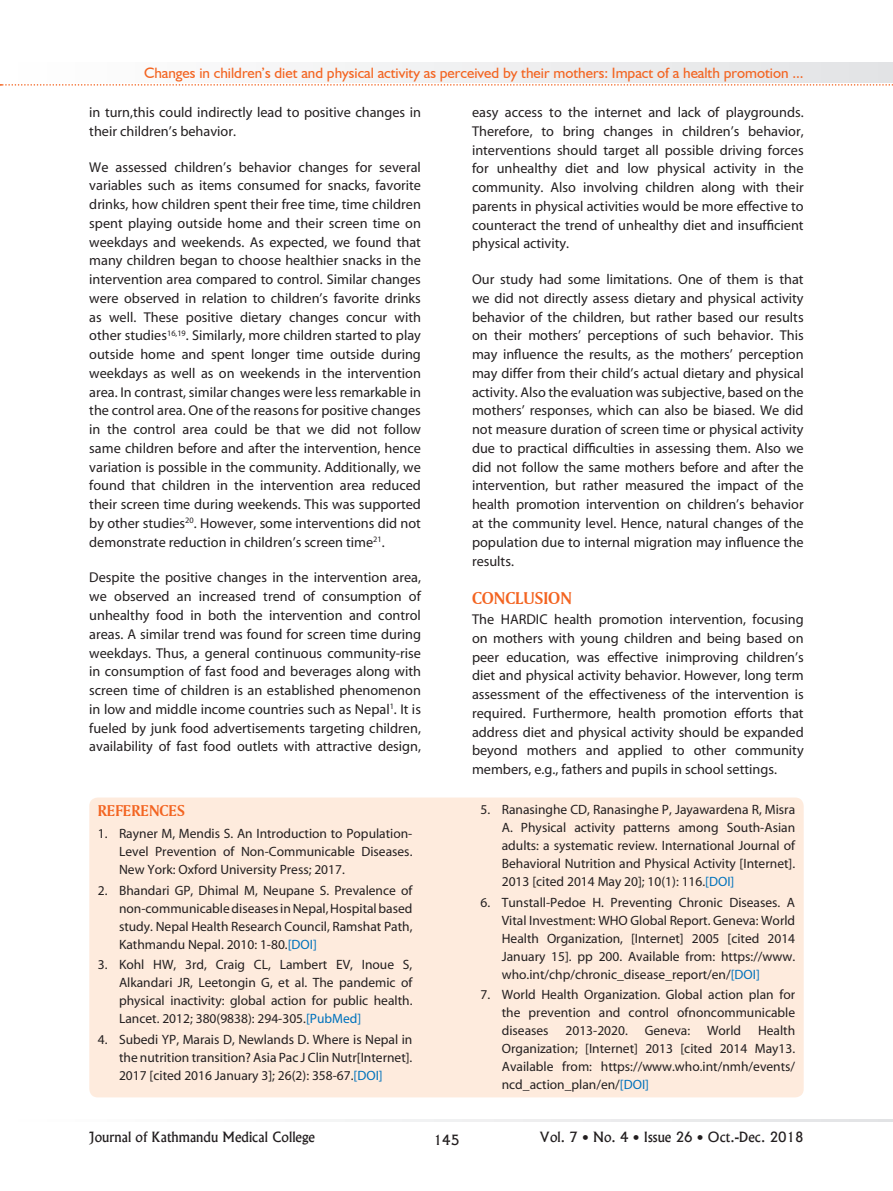
<style>
.page{position:relative;width:893px;height:1191px;background:#fff}
.page>*{position:absolute;margin:0;border:0;box-sizing:border-box;transform-origin:0 0}
.t1{font:18px "Amerigo BT Bold A";color:#f36421}
.t2{font:16.5px "Amerigo BT Bold A";color:#f36421}
.t3{font:15px "Humanist 521 BT";color:#f36421}
.t4{font:14.25px/18.8px "Myriad";color:#231f20;text-align:justify}
.t5{font:13.5px/18px "Myriad";color:#231f20;text-align:justify}
.t6{font:13.5px "Alaska";color:#231f20}
.s1{color:#0072bc}
</style>
<div class="page">
<svg style="left:313px;top:1119px;width:580px;height:2px"></svg>
<svg style="left:0;top:63px;width:893px;height:23px"></svg>
<div style="left:89px;top:797px;width:715px;height:300px;background:#feebdd;border-radius:9px"></div>
<p class="t3" style="left:144px;top:63px;width:661px">Changes in children’s diet and physical activity as perceived by their mothers: Impact of a health promotion ...</p>
<p class="t4" style="left:89px;top:103px;width:333px">in turn,this could indirectly lead to positive changes in their children’s behavior.</p>
<p class="t4" style="left:89px;top:158px;width:333px">We assessed children’s behavior changes for several variables such as items consumed for snacks, favorite drinks, how children spent their free time, time children spent playing outside home and their screen time on weekdays and weekends. As expected, we found that many children began to choose healthier snacks in the intervention area compared to control. Similar changes were observed in relation to children’s favorite drinks as well. These positive dietary changes concur with other studies<sup>16,19</sup>. Similarly, more children started to play outside home and spent longer time outside during weekdays as well as on weekends in the intervention area. In contrast, similar changes were less remarkable in the control area. One of the reasons for positive changes in the control area could be that we did not follow same children before and after the intervention, hence variation is possible in the community. Additionally, we found that children in the intervention area reduced their screen time during weekends. This was supported by other studies<sup>20</sup>. However, some interventions did not demonstrate reduction in children’s screen time<sup>21</sup>.</p>
<p class="t4" style="left:89px;top:569px;width:333px">Despite the positive changes in the intervention area, we observed an increased trend of consumption of unhealthy food in both the intervention and control areas. A similar trend was found for screen time during weekdays. Thus, a general continuous community-rise in consumption of fast food and beverages along with screen time of children is an established phenomenon in low and middle income countries such as Nepal<sup>1</sup>. It is fueled by junk food advertisements targeting children, availability of fast food outlets with attractive design,</p>
<p class="t2" style="left:98px;top:801px;width:89px">REFERENCES</p>
<p class="t5" style="left:119px;top:825px;width:295px;text-indent:-21px">1. Rayner M, Mendis S. An Introduction to Population-Level Prevention of Non-Communicable Diseases.<br>New York: Oxford University Press; 2017.</p>
<p class="t5" style="left:119px;top:882px;width:295px;text-indent:-21px">2. Bhandari GP, Dhimal M, Neupane S. Prevalence of non-communicable diseases in Nepal, Hospital based study. Nepal Health Research Council, Ramshat Path, Kathmandu Nepal. 2010: 1-80.<span class="s1">[DOI]</span></p>
<p class="t5" style="left:119px;top:956px;width:295px;text-indent:-21px">3. Kohl HW, 3rd, Craig CL, Lambert EV, Inoue S, Alkandari JR, Leetongin G, et al. The pandemic of physical inactivity: global action for public health.<br>Lancet. 2012; 380(9838): 294-305.<span class="s1">[PubMed]</span></p>
<p class="t5" style="left:119px;top:1031px;width:295px;text-indent:-21px">4. Subedi YP, Marais D, Newlands D. Where is Nepal in the nutrition transition? Asia Pac J Clin Nutr[Internet].<br>2017 [cited 2016 January 3]; 26(2): 358-67.<span class="s1">[DOI]</span></p>
<p class="t4" style="left:472px;top:103px;width:333px">easy access to the internet and lack of playgrounds.<br>Therefore, to bring changes in children’s behavior, interventions should target all possible driving forces for unhealthy diet and low physical activity in the community. Also involving children along with their parents in physical activities would be more effective to counteract the trend of unhealthy diet and insufficient physical activity.</p>
<p class="t4" style="left:472px;top:271px;width:333px">Our study had some limitations. One of them is that we did not directly assess dietary and physical activity behavior of the children, but rather based our results on their mothers’ perceptions of such behavior. This may influence the results, as the mothers’ perception may differ from their child’s actual dietary and physical activity. Also the evaluation was subjective, based on the mothers’ responses, which can also be biased. We did not measure duration of screen time or physical activity due to practical difficulties in assessing them. Also we did not follow the same mothers before and after the intervention, but rather measured the impact of the health promotion intervention on children’s behavior at the community level. Hence, natural changes of the population due to internal migration may influence the results.</p>
<p class="t1" style="left:472px;top:587px;width:101px">CONCLUSION</p>
<p class="t4" style="left:472px;top:610px;width:333px">The HARDIC health promotion intervention, focusing on mothers with young children and being based on peer education, was effective inimproving children’s diet and physical activity behavior. However, long term assessment of the effectiveness of the intervention is required. Furthermore, health promotion efforts that address diet and physical activity should be expanded beyond mothers and applied to other community members, e.g., fathers and pupils in school settings.</p>
<p class="t5" style="left:502px;top:801px;width:295px;text-indent:-21px">5. Ranasinghe CD, Ranasinghe P, Jayawardena R, Misra A. Physical activity patterns among South-Asian adults: a systematic review. International Journal of Behavioral Nutrition and Physical Activity [Internet].<br>2013 [cited 2014 May 20]; 10(1): 116.<span class="s1">[DOI]</span></p>
<p class="t5" style="left:502px;top:893px;width:295px;text-indent:-21px">6. Tunstall-Pedoe H. Preventing Chronic Diseases. A Vital Investment: WHO Global Report. Geneva: World Health Organization, [Internet] 2005 [cited 2014<br>January 15]. pp 200. Available from: https://www. who.int/chp/chronic_disease_report/en/<span class="s1">[DOI]</span></p>
<p class="t5" style="left:502px;top:986px;width:295px;text-indent:-21px">7. World Health Organization. Global action plan for the prevention and control ofnoncommunicable diseases 2013-2020. Geneva: World Health Organization; [Internet] 2013 [cited 2014 May13.<br>Available from: https://www.who.int/nmh/events/ ncd_action_plan/en/<span class="s1">[DOI]</span></p>
<p class="t6" style="left:89px;top:1129px;width:227px">Journal of Kathmandu Medical College</p>
<p class="t6" style="left:434px;top:1131px;width:27px">145</p>
<p class="t6" style="left:540px;top:1129px;width:266px">Vol. 7 • No. 4 • Issue 26 • Oct.-Dec. 2018</p>
</div>
